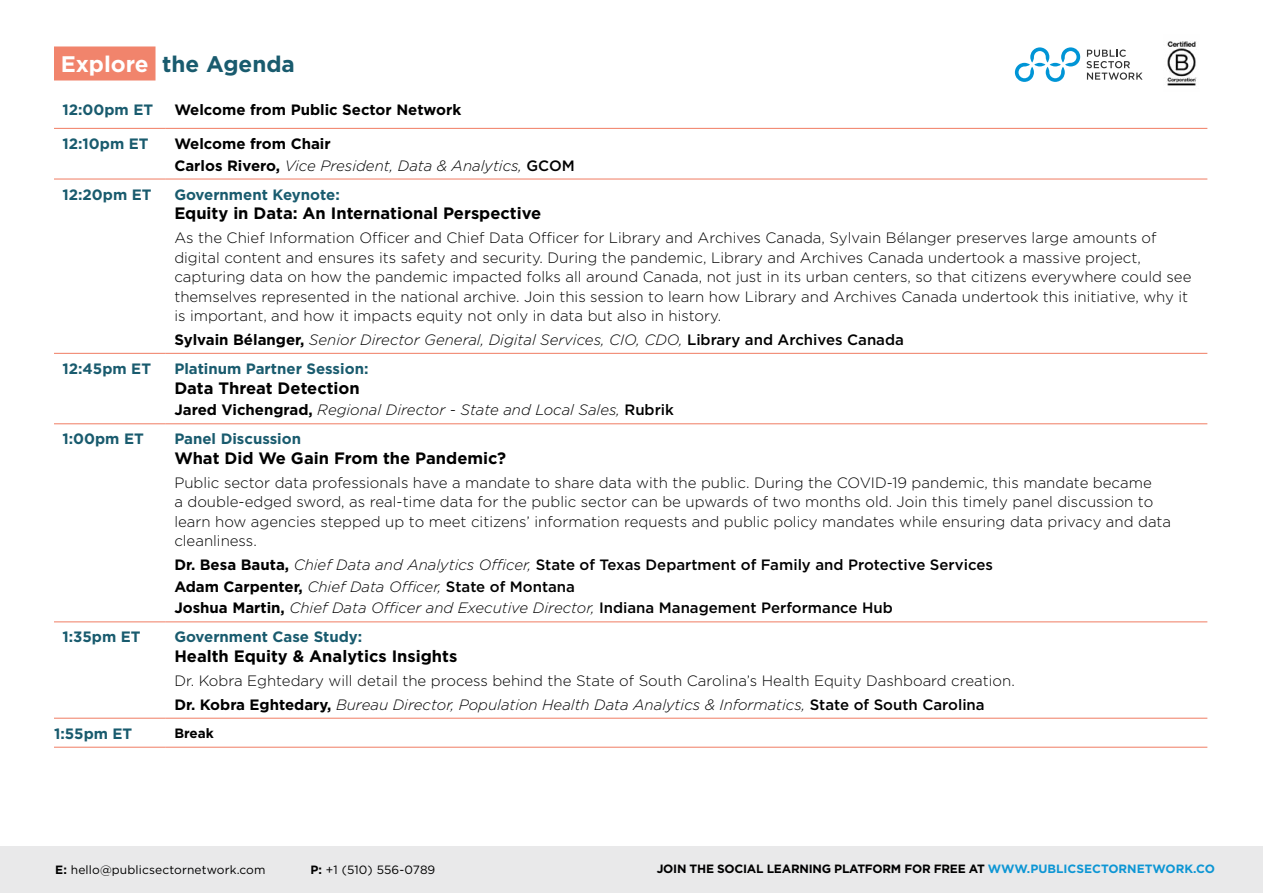
<style>
.page{position:relative;width:1263px;height:893px;background:#fff}
.page>*{position:absolute;margin:0;border:0;box-sizing:border-box;transform-origin:0 0}
.t1{font:700 22.5px "Gotham";color:#195b6e}
.t2{font:700 16.5px "Gotham";color:#000}
.t3{font:300 15px/19.5px "Gotham";color:#000}
.t4{font:500 15px/21.6px "Gotham";color:#000}
.t5{font:italic 300 15px "Gotham";color:#000}
.t6{font:700 15px "Gotham";color:#195b6e}
.t7{font:700 15px/21.6px "Gotham";color:#000}
.t8{font:700 13.5px "Gotham";color:#000}
.t9{font:700 12px "Gotham";letter-spacing:-.02em;color:#000}
.t10{font:12px "Gotham";letter-spacing:.01em;color:#000}
.s1{color:#fff}
.s2{font-weight:300;font-style:italic}
.s3{font-weight:500}
.s4{font-weight:700;font-style:normal}
.s5{font-weight:500;font-style:normal}
.s6{font-weight:700}
.s7{font-style:italic}
.s8{color:#0d96d4}
</style>
<div class="page">
<hr style="left:54px;top:128px;width:112px;height:1px;background:#f1846c">
<hr style="left:166px;top:128px;width:1041px;height:1px;background:#f1846c">
<hr style="left:54px;top:178px;width:112px;height:2px;background:#f1846c">
<hr style="left:166px;top:178px;width:1041px;height:2px;background:#f1846c">
<hr style="left:54px;top:353px;width:112px;height:1px;background:#f1846c">
<hr style="left:166px;top:353px;width:1041px;height:1px;background:#f1846c">
<hr style="left:54px;top:747px;width:112px;height:1px;background:#f1846c">
<hr style="left:166px;top:747px;width:1041px;height:1px;background:#f1846c">
<hr style="left:54px;top:423px;width:112px;height:1px;background:#f1846c">
<hr style="left:166px;top:423px;width:1041px;height:1px;background:#f1846c">
<hr style="left:54px;top:621px;width:112px;height:1px;background:#f1846c">
<hr style="left:166px;top:621px;width:1041px;height:1px;background:#f1846c">
<hr style="left:54px;top:718px;width:112px;height:1px;background:#f1846c">
<hr style="left:166px;top:718px;width:1041px;height:1px;background:#f1846c">
<div style="left:54px;top:46px;width:101px;height:35px;background:#f1846c"></div>
<img style="left:1166px;top:41px;width:31px;height:45px">
<svg style="left:1015px;top:47px;width:65px;height:35px"></svg>
<svg style="left:1086px;top:50px;width:56px;height:30px"></svg>
<div style="left:0;top:846px;width:1263px;height:47px;background:#e9e9ea"></div>
<h1 class="t1" style="left:61px;top:49px;width:236px"><span class="s1">Explore</span> the Agenda</h1>
<p class="t6" style="left:63px;top:100px;width:92px">12:00pm ET</p>
<p class="t7" style="left:174px;top:99px;width:288px">Welcome from Public Sector Network</p>
<p class="t6" style="left:63px;top:134px;width:88px">12:10pm ET</p>
<p class="t7" style="left:174px;top:133px;width:402px">Welcome from Chair<br>Carlos Rivero, <span class="s2">Vice President, Data &amp; Analytics,</span> <span class="s3">GCOM</span></p>
<p class="t6" style="left:63px;top:184px;width:91px">12:20pm ET</p>
<p class="t6" style="left:174px;top:184px;width:167px">Government Keynote:</p>
<p class="t2" style="left:174px;top:203px;width:368px">Equity in Data: An International Perspective</p>
<p class="t3" style="left:174px;top:228px;width:1018px">As the Chief Information Officer and Chief Data Officer for Library and Archives Canada, Sylvain Bélanger preserves large amounts of digital content and ensures its safety and security. During the pandemic, Library and Archives Canada undertook a massive project, capturing data on how the pandemic impacted folks all around Canada, not just in its urban centers, so that citizens everywhere could see themselves represented in the national archive. Join this session to learn how Library and Archives Canada undertook this initiative, why it is important, and how it impacts equity not only in data but also in history.</p>
<p class="t5" style="left:174px;top:330px;width:731px"><span class="s4">Sylvain Bélanger,</span> Senior Director General, Digital Services, CIO, CDO, <span class="s5">Library and Archives Canada</span></p>
<p class="t6" style="left:63px;top:359px;width:90px">12:45pm ET</p>
<p class="t6" style="left:174px;top:359px;width:196px">Platinum Partner Session:</p>
<p class="t2" style="left:174px;top:377px;width:187px">Data Threat Detection</p>
<p class="t5" style="left:174px;top:400px;width:501px"><span class="s4">Jared Vichengrad,</span> Regional Director - State and Local Sales, <span class="s5">Rubrik</span></p>
<p class="t6" style="left:63px;top:429px;width:83px">1:00pm ET</p>
<p class="t6" style="left:174px;top:429px;width:128px">Panel Discussion</p>
<p class="t2" style="left:174px;top:447px;width:333px">What Did We Gain From the Pandemic?</p>
<p class="t3" style="left:174px;top:472px;width:998px">Public sector data professionals have a mandate to share data with the public. During the COVID-19 pandemic, this mandate became<br>a double-edged sword, as real-time data for the public sector can be upwards of two months old. Join this timely panel discussion to learn how agencies stepped up to meet citizens’ information requests and public policy mandates while ensuring data privacy and data cleanliness.</p>
<p class="t4" style="left:174px;top:554px;width:820px"><span class="s6">Dr. Besa Bauta,</span> <span class="s2">Chief Data and Analytics Officer,</span> State of Texas Department of Family and Protective Services<br><span class="s6">Adam Carpenter,</span> <span class="s2">Chief Data Officer,</span> State of Montana<br><span class="s6">Joshua Martin,</span> <span class="s2">Chief Data Officer and Executive Director,</span> Indiana Management Performance Hub</p>
<p class="t6" style="left:63px;top:627px;width:80px">1:35pm ET</p>
<p class="t6" style="left:174px;top:627px;width:189px">Government Case Study:</p>
<p class="t2" style="left:174px;top:645px;width:284px">Health Equity &amp; Analytics Insights</p>
<p class="t3" style="left:174px;top:668px;width:842px;line-height:23.7px">Dr. Kobra Eghtedary will detail the process behind the State of South Carolina’s Health Equity Dashboard creation.<br><span class="s6">Dr. Kobra Eghtedary,</span> <span class="s7">Bureau Director, Population Health Data Analytics &amp; Informatics,</span> <span class="s3">State of South Carolina</span></p>
<p class="t6" style="left:54px;top:723px;width:80px">1:55pm ET</p>
<p class="t8" style="left:174px;top:724px;width:41px">Break</p>
<p class="t10" style="left:55px;top:862px;width:212px"><span class="s6">E:</span> hello@publicsectornetwork.com</p>
<p class="t10" style="left:310px;top:862px;width:126px"><span class="s6">P:</span> +1 (510) 556-0789</p>
<p class="t9" style="left:657px;top:861px;width:560px">JOIN THE SOCIAL LEARNING PLATFORM FOR FREE AT <span class="s8">WWW.PUBLICSECTORNETWORK.CO</span></p>
</div>
